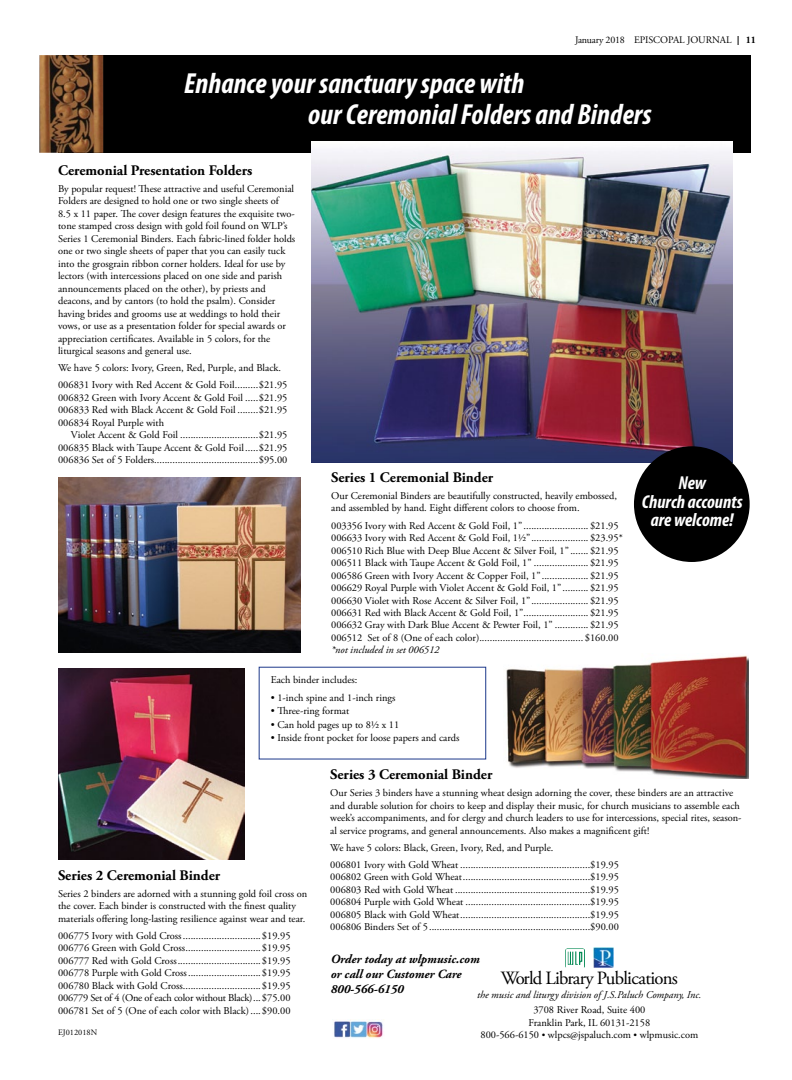
<style>
.page{position:relative;width:792px;height:1080px;background:#fff}
.page>*{position:absolute;margin:0;border:0;box-sizing:border-box;transform-origin:0 0}
.t1{font:italic 700 condensed 29.1px/31.2px "Myriad Pro";color:#fff}
.t2{font:italic 700 condensed 18.7px/18.7px "Myriad Pro";color:#fff;text-align:center}
.t3{font:18.7px "Adobe Garamond Pro";letter-spacing:-.04em;color:#000}
.t4{font:700 14.6px "Adobe Garamond Pro";color:#000}
.t5{font:italic 700 12.5px/15px "Adobe Garamond Pro";color:#000}
.t6{font:10.4px/12.5px "Adobe Garamond Pro";color:#000}
.t7{font:italic 10.4px "Adobe Garamond Pro";color:#000}
.t8{font:10px "Adobe Garamond Pro";letter-spacing:-.005em;color:#000}
.t9{font:700 10px "Adobe Garamond Pro";color:#000}
.t10{font:8.3px "Adobe Garamond Pro";color:#000}
.s1{font-size:9.4px}
</style>
<div class="page">
<img style="left:593px;top:948px;width:21px;height:20px">
<img style="left:565px;top:948px;width:20px;height:20px">
<img style="left:334px;top:1020px;width:49px;height:18px">
<div style="left:58px;top:55px;width:693px;height:98px;background:#000"></div>
<img style="left:39px;top:55px;width:64px;height:98px">
<img style="left:58px;top:478px;width:243px;height:175px">
<img style="left:58px;top:669px;width:186px;height:191px">
<img style="left:506px;top:655px;width:243px;height:124px">
<img style="left:311px;top:141px;width:421px;height:321px">
<div style="left:259px;top:667px;width:227px;height:93px;border:1px solid #25408f"></div>
<div style="left:634px;top:446px;width:116px;height:116px;background:#000;border-radius:50%"></div>
<p class="t8" style="left:575px;top:34px;width:158px">January 2018 Episcopal Journal</p>
<p class="t9" style="left:746px;top:34px;width:12px">11</p>
<h1 class="t1" style="left:308px;top:69px;width:345px;text-indent:-124px">Enhance your sanctuary space with<br>our Ceremonial Folders and Binders</h1>
<h3 class="t4" style="left:58px;top:162px;width:196px">Ceremonial Presentation Folders</h3>
<p class="t6" style="left:58px;top:183px;width:239px">By popular request! These attractive and useful Ceremonial Folders are designed to hold one or two single sheets of<br>8.5 x 11 paper. The cover design features the exquisite two&shy;tone stamped cross design with gold foil found on WLP’s Series 1 Ceremonial Binders. Each fabric-lined folder holds one or two single sheets of paper that you can easily tuck into the grosgrain ribbon corner holders. Ideal for use by lectors (with intercessions placed on one side and parish announcements placed on the other), by priests and deacons, and by cantors (to hold the psalm). Consider having brides and grooms use at weddings to hold their vows, or use as a presentation folder for special awards or appreciation certificates. Available in 5 colors, for the liturgical seasons and general use.</p>
<p class="t6" style="left:58px;top:360px;width:231px;line-height:17.2px">We have 5 colors: Ivory, Green, Red, Purple, and Black.<br>006831 Ivory with Red Accent &amp; Gold Foil.........$21.95</p>
<p class="t6" style="left:58px;top:392px;width:231px;text-align:justify">006832 Green with Ivory Accent &amp; Gold Foil .....$21.95<br>006833 Red with Black Accent &amp; Gold Foil ........$21.95<br>006834 Royal Purple with</p>
<p class="t6" style="left:58px;top:429px;width:231px;text-align:justify;text-indent:13px">Violet Accent &amp; Gold Foil ..............................$21.95<br>006835 Black with Taupe Accent &amp; Gold Foil .....$21.95<br>006836 Set of 5 Folders........................................$95.00</p>
<h3 class="t4" style="left:331px;top:469px;width:164px">Series 1 Ceremonial Binder</h3>
<p class="t6" style="left:331px;top:490px;width:287px">Our Ceremonial Binders are beautifully constructed, heavily embossed, and assembled by hand. Eight different colors to choose from.</p>
<p class="t6" style="left:331px;top:519px;width:293px">003356 Ivory with Red Accent &amp; Gold Foil, 1” ......................... $21.95<br>006633 Ivory with Red Accent &amp; Gold Foil, 1½”...................... $23.95* 006510 Rich Blue with Deep Blue Accent &amp; Silver Foil, 1” ....... $21.95<br>006511 Black with Taupe Accent &amp; Gold Foil, 1” ..................... $21.95<br>006586 Green with Ivory Accent &amp; Copper Foil, 1”.................. $21.95<br>006629 Royal Purple with Violet Accent &amp; Gold Foil, 1” .......... $21.95<br>006630 Violet with Rose Accent &amp; Silver Foil, 1”...................... $21.95<br>006631 Red with Black Accent &amp; Gold Foil, 1”......................... $21.95<br>006632 Gray with Dark Blue Accent &amp; Pewter Foil, 1” ............. $21.95<br>006512 Set of 8 (One of each color)........................................ $160.00</p>
<p class="t7" style="left:331px;top:644px;width:110px">*not included in set 006512</p>
<p class="t6" style="left:271px;top:673px;width:88px">Each binder includes:</p>
<p class="t6" style="left:271px;top:692px;width:126px">• 1-inch spine and 1-inch rings</p>
<p class="t6" style="left:271px;top:705px;width:80px">• Three-ring format</p>
<p class="t6" style="left:271px;top:719px;width:130px">• Can hold pages up to 8½ x 11</p>
<p class="t6" style="left:271px;top:732px;width:190px">• Inside front pocket for loose papers and cards</p>
<h2 class="t2" style="left:642px;top:474px;width:102px">New<br>Church accounts are welcome!</h2>
<h3 class="t4" style="left:58px;top:867px;width:164px">Series 2 Ceremonial Binder</h3>
<p class="t6" style="left:58px;top:888px;width:251px">Series 2 binders are adorned with a stunning gold foil cross on the cover. Each binder is constructed with the finest quality materials offering long-lasting resilience against wear and tear.</p>
<p class="t6" style="left:58px;top:930px;width:234px;text-align:justify">006775 Ivory with Gold Cross..............................$19.95<br>006776 Green with Gold Cross.............................$19.95<br>006777 Red with Gold Cross................................$19.95<br>006778 Purple with Gold Cross............................$19.95<br>006780 Black with Gold Cross..............................$19.95<br>006779 Set of 4 (One of each color without Black)...$75.00<br>006781 Set of 5 (One of each color with Black)....$90.00</p>
<p class="t10" style="left:58px;top:1028px;width:41px">EJ012018N</p>
<h3 class="t4" style="left:330px;top:766px;width:164px">Series 3 Ceremonial Binder</h3>
<p class="t6" style="left:330px;top:787px;width:413px">Our Series 3 binders have a stunning wheat design adorning the cover, these binders are an attractive and durable solution for choirs to keep and display their music, for church musicians to assemble each week’s accompaniments, and for clergy and church leaders to use for intercessions, special rites, season&shy;al service programs, and general announcements. Also makes a magnificent gift!</p>
<p class="t6" style="left:330px;top:839px;width:290px;line-height:17.2px">We have 5 colors: Black, Green, Ivory, Red, and Purple.<br>006801 Ivory with Gold Wheat ..................................................$19.95</p>
<p class="t6" style="left:330px;top:871px;width:290px;text-align:justify">006802 Green with Gold Wheat.................................................$19.95<br>006803 Red with Gold Wheat ....................................................$19.95<br>006804 Purple with Gold Wheat ................................................$19.95<br>006805 Black with Gold Wheat..................................................$19.95<br>006806 Binders Set of 5..............................................................$90.00</p>
<p class="t5" style="left:331px;top:952px;width:150px">Order today at wlpmusic.com or call our Customer Care<br>800-566-6150</p>
<h2 class="t3" style="left:501px;top:967px;width:179px">World Library Publications</h2>
<p class="t7" style="left:477px;top:988px;width:226px">the music and liturgy division of J.S.Paluch Company, Inc.</p>
<p class="t6" style="left:481px;top:1004px;width:219px;text-align:center">3708 River Road, Suite 400<br>Franklin Park, IL 60131-2158<br>800-566-6150 <span class="s1">•</span> wlpcs@jspaluch.com <span class="s1">•</span> wlpmusic.com</p>
</div>
